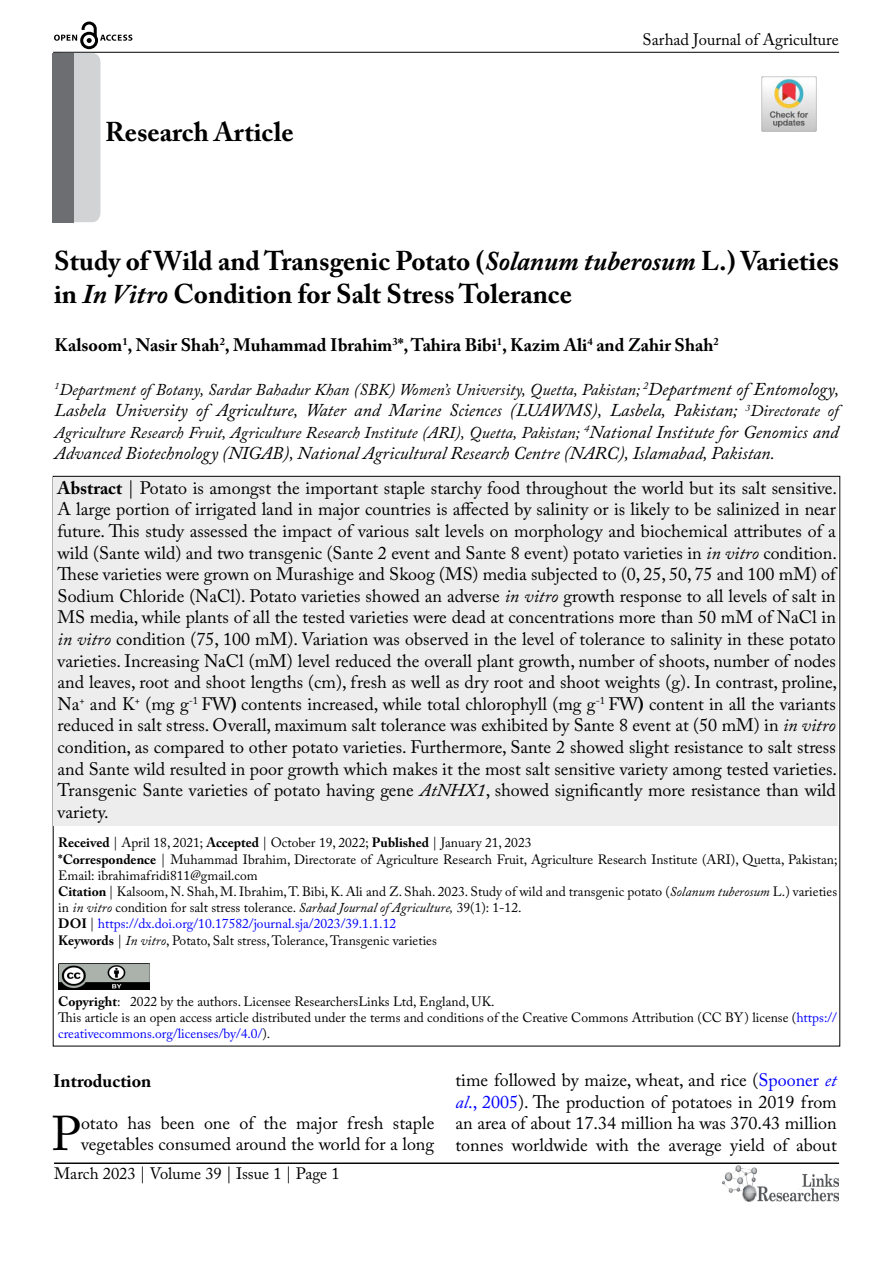
<style>
.page{position:relative;width:893px;height:1263px;background:#fff}
.page>*{position:absolute;margin:0;border:0;box-sizing:border-box;transform-origin:0 0}
.t1{font:48.45px "Adobe Caslon Pro";color:#000}
.t2{font:700 27px/32.4px "Adobe Caslon Pro";color:#000}
.t3{font:18px/21.6px "Adobe Caslon Pro";color:#000;text-align:justify}
.t4{font:italic 18px "Adobe Caslon Pro";color:#000}
.t5{font:700 18px "Adobe Caslon Pro";color:#000}
.t6{font:italic 16.5px "Adobe Caslon Pro";color:#000}
.t7{font:16.5px "Adobe Caslon Pro";color:#000}
.t8{font:13.5px/16.2px "Adobe Caslon Pro";color:#000}
.s1{font-style:italic}
.s2{font-size:18px}
.s3{font-size:16.5px}
.s4{font-weight:700}
.s5{color:#00f}
.s6{font-style:italic;color:#00f}
</style>
<div class="page">
<hr style="left:53px;top:52px;width:786px;height:1px;background:#000">
<img style="left:722px;top:1166px;width:117px;height:36px">
<svg style="left:54px;top:22px;width:78px;height:27px"></svg>
<div style="left:54px;top:53px;width:46px;height:169px;background:#d1d3d4;border-radius:9px"></div>
<hr style="left:54px;top:1163px;width:785px;height:1px;background:#000">
<div style="left:53px;top:53px;width:21px;height:169px;background:#6d6e71"></div>
<div style="left:54px;top:477px;width:784px;height:349px;background:#ededee"></div>
<img style="left:58px;top:963px;width:92px;height:26px">
<img style="left:761px;top:77px;width:55px;height:55px">
<h2 class="t2" style="left:105px;top:116px;width:190px">Research Article</h2>
<p class="t7" style="left:643px;top:30px;width:198px">Sarhad Journal of Agriculture</p>
<h2 class="t2" style="left:54px;top:245px;width:786px">Study of Wild and Transgenic Potato (<span class="s1">Solanum tuberosum</span> L.) Varieties in <span class="s1">In Vitro</span> Condition for Salt Stress Tolerance</h2>
<p class="t5" style="left:55px;top:335px;width:666px">Kalsoom<sup>1</sup>, Nasir Shah<sup>2</sup>, Muhammad Ibrahim<sup>3</sup>*, Tahira Bibi<sup>1</sup>, Kazim Ali<sup>4</sup> and Zahir Shah<sup>2</sup></p>
<p class="t6" style="left:55px;top:379px;width:786px"><sup>1</sup>Department of Botany, Sardar Bahadur Khan (SBK) Women’s University, Quetta, Pakistan; <sup>2</sup><span class="s2">Department of Entomology,</span></p>
<p class="t4" style="left:55px;top:399px;width:786px">Lasbela University of Agriculture, Water and Marine Sciences (LUAWMS), Lasbela, Pakistan; <sup>3</sup><span class="s3">Directorate of</span></p>
<p class="t6" style="left:55px;top:422px;width:786px">Agriculture Research Fruit, Agriculture Research Institute (ARI), Quetta, Pakistan; <sup>4</sup><span class="s2">National Institute for Genomics and</span></p>
<p class="t4" style="left:55px;top:443px;width:722px">Advanced Biotechnology (NIGAB), National Agricultural Research Centre (NARC), Islamabad, Pakistan.</p>
<p class="t3" style="left:58px;top:477px;width:781px"><span class="s4">Abstract</span> | Potato is amongst the important staple starchy food throughout the world but its salt sensitive.<br>A large portion of irrigated land in major countries is affected by salinity or is likely to be salinized in near future. This study assessed the impact of various salt levels on morphology and biochemical attributes of a wild (Sante wild) and two transgenic (Sante 2 event and Sante 8 event) potato varieties in <span class="s1">in vitro</span> condition.<br>These varieties were grown on Murashige and Skoog (MS) media subjected to (0, 25, 50, 75 and 100 mM) of Sodium Chloride (NaCl). Potato varieties showed an adverse <span class="s1">in vitro</span> growth response to all levels of salt in MS media, while plants of all the tested varieties were dead at concentrations more than 50 mM of NaCl in <span class="s1">in vitro</span> condition (75, 100 mM). Variation was observed in the level of tolerance to salinity in these potato varieties. Increasing NaCl (mM) level reduced the overall plant growth, number of shoots, number of nodes and leaves, root and shoot lengths (cm), fresh as well as dry root and shoot weights (g). In contrast, proline, Na<sup>+</sup> and K<sup>+</sup> (mg g<sup>-1</sup> FW<span class="s4">)</span> contents increased, while total chlorophyll (mg g<sup>-1</sup> FW<span class="s4">)</span> content in all the variants reduced in salt stress. Overall, maximum salt tolerance was exhibited by Sante 8 event at (50 mM) in <span class="s1">in vitro </span>condition, as compared to other potato varieties. Furthermore, Sante 2 showed slight resistance to salt stress and Sante wild resulted in poor growth which makes it the most salt sensitive variety among tested varieties.<br>Transgenic Sante varieties of potato having gene <span class="s1">AtNHX1</span>, showed significantly more resistance than wild variety.</p>
<p class="t8" style="left:58px;top:835px;width:781px"><span class="s4">Received</span> | April 18, 2021; <span class="s4">Accepted</span> | October 19, 2022; <span class="s4">Published</span> | January 21, 2023<br><span class="s4">*Correspondence</span> | Muhammad Ibrahim, Directorate of Agriculture Research Fruit, Agriculture Research Institute (ARI), Quetta, Pakistan; Email: ibrahimafridi811@gmail.com<br><span class="s4">Citation</span> | Kalsoom, N. Shah, M. Ibrahim, T. Bibi, K. Ali and Z. Shah. 2023. Study of wild and transgenic potato (<span class="s1">Solanum tuberosum</span> L.) varieties in <span class="s1">in vitro</span> condition for salt stress tolerance. <span class="s1">Sarhad Journal of Agriculture,</span> 39(1): 1-12.<br><span class="s4">DOI</span> | <span class="s5">https://dx.doi.org/10.17582/journal.sja/2023/39.1.1.12<br></span><span class="s4">Keywords</span> | <span class="s1">In vitro</span>, Potato, Salt stress, Tolerance, Transgenic varieties</p>
<p class="t8" style="left:58px;top:993px;width:780px"><span class="s4">Copyright</span>: 2022 by the authors. Licensee ResearchersLinks Ltd, England, UK.<br>This article is an open access article distributed under the terms and conditions of the Creative Commons Attribution (CC BY) license (<span class="s5">https:// creativecommons.org/licenses/by/4.0/</span>).</p>
<p class="t5" style="left:53px;top:1070px;width:100px">Introduction</p>
<h1 class="t1" style="left:52px;top:1105px;width:31px">P</h1>
<p class="t3" style="left:81px;top:1111px;width:355px">otato has been one of the major fresh staple vegetables consumed around the world for a long</p>
<p class="t7" style="left:54px;top:1164px;width:287px">March 2023 | Volume 39 | Issue 1 | Page 1</p>
<p class="t3" style="left:456px;top:1069px;width:383px">time followed by maize, wheat, and rice (<span class="s5">Spooner</span> <span class="s6">et al</span><span class="s5">., 2005</span>). The production of potatoes in 2019 from an area of about 17.34 million ha was 370.43 million tonnes worldwide with the average yield of about</p>
</div>
